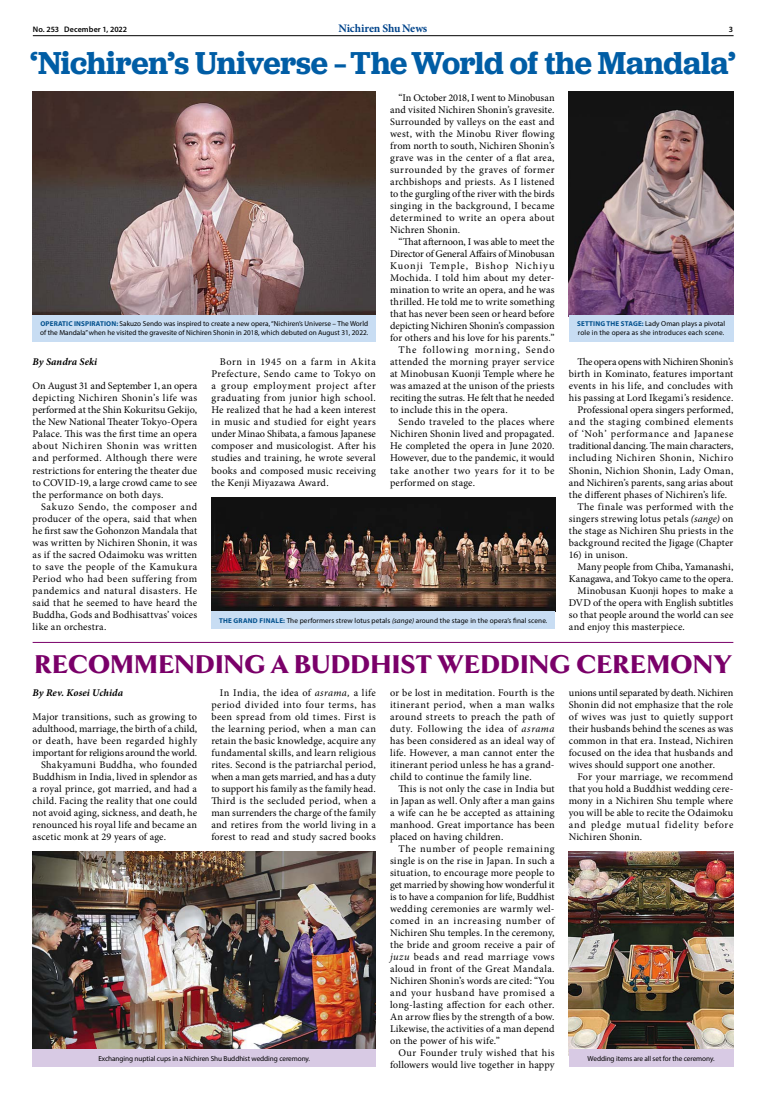
<style>
.page{position:relative;width:766px;height:1100px;background:#fff}
.page>*{position:absolute;margin:0;border:0;box-sizing:border-box;transform-origin:0 0}
._201_24_HEAD_CENTER{font:600 33px "Jubilat";letter-spacing:-.005em;color:#005da5}
._201_24_HEAD_CENTER-2{font:800 27px "Goldenbook";letter-spacing:.005em;color:#7a0069}
._228_PAGE_TOP_INFORM{font:700 11.5px "Minion Pro";letter-spacing:-.015em;color:#00448b}
._228_MAIN_TEXT{font:10.2px/12px "Minion Pro";letter-spacing:.015em;color:#000;text-align:justify}
._228_MAIN_FIRST-NO_I{font:10.2px/12px "Minion Pro";letter-spacing:.005em;color:#000;text-align:justify}
.MAIN_TEXT{font:10.2px/12px "Minion Pro";letter-spacing:.015em;color:#000;text-align:justify}
._228_Byline{font:italic 700 10.2px "Minion Pro";letter-spacing:.01em;color:#000}
._228_PAGE_TOP_INFORM-2{font:600 8px "Myriad Pro";letter-spacing:.01em;color:#000}
._228_Boxed_Caption_C{font:7.2px/9px "Myriad Pro";color:#000}
._228_Boxed_Caption_C-2{font:7.2px/9px "Myriad Pro";letter-spacing:.02em;color:#000}
.s1{font-weight:700;font-size:7px;color:#004f8c}
.s2{font-style:italic}
</style>
<div class="page">
<img style="left:212px;top:498px;width:343px;height:113px">
<img style="left:568px;top:91px;width:165px;height:224px">
<hr style="left:33px;top:35px;width:700px;height:1px;background:#000">
<hr style="left:33px;top:642px;width:700px;height:1px;background:#7a0069">
<img style="left:33px;top:851px;width:343px;height:198px">
<img style="left:568px;top:851px;width:165px;height:198px">
<div style="left:33px;top:1049px;width:343px;height:18px;background:#d8cae4"></div>
<div style="left:568px;top:1049px;width:165px;height:18px;background:#d8cae4"></div>
<img style="left:33px;top:91px;width:343px;height:224px">
<div style="left:211px;top:611px;width:344px;height:18px;background:#c8ddf3"></div>
<div style="left:33px;top:315px;width:343px;height:26px;background:#c8ddf3"></div>
<div style="left:568px;top:315px;width:165px;height:26px;background:#c8ddf3"></div>
<p class="_228_PAGE_TOP_INFORM-2" style="left:33px;top:25px;width:96px">No. 253 December 1, 2022</p>
<p class="_228_PAGE_TOP_INFORM" style="left:338px;top:21px;width:90px">Nichiren Shu News</p>
<p class="_228_PAGE_TOP_INFORM-2" style="left:728px;top:25px;width:6px">3</p>
<p class="_201_24_HEAD_CENTER" style="left:30px;top:42px;width:707px">‘Nichiren’s Universe – The World of the Mandala’</p>
<p class="_228_MAIN_TEXT" style="left:390px;top:92px;width:166px;text-indent:9px">“In October 2018, I went to Minobusan and visited Nichiren Shonin’s gravesite.<br>Surrounded by valleys on the east and west, with the Minobu River flowing from north to south, Nichiren Shonin’s grave was in the center of a flat area, surrounded by the graves of former archbishops and priests. As I listened to the gurgling of the river with the birds singing in the background, I became determined to write an opera about Nichren Shonin.</p>
<p class="_228_MAIN_TEXT" style="left:390px;top:236px;width:166px;text-indent:9px">“That afternoon, I was able to meet the Director of General Affairs of Minobusan Kuonji Temple, Bishop Nichiyu Mochida. I told him about my deter&shy;mination to write an opera, and he was thrilled. He told me to write something that has never been seen or heard before depicting Nichiren Shonin’s compassion for others and his love for his parents.”</p>
<p class="_228_MAIN_TEXT" style="left:390px;top:344px;width:166px;text-indent:9px">The following morning, Sendo attended the morning prayer service at Minobusan Kuonji Temple where he was amazed at the unison of the priests reciting the sutras. He felt that he needed to include this in the opera.</p>
<p class="_228_MAIN_TEXT" style="left:390px;top:416px;width:166px;text-indent:9px">Sendo traveled to the places where Nichiren Shonin lived and propagated.<br>He completed the opera in June 2020.<br>However, due to the pandemic, it would take another two years for it to be performed on stage.</p>
<p class="_228_Boxed_Caption_C" style="left:40px;top:319px;width:329px"><span class="s1">OPERATIC INSPIRATION:</span> Sakuzo Sendo was inspired to create a new opera, “Nichiren’s Universe – The World of the Mandala” when he visited the gravesite of Nichiren Shonin in 2018, which debuted on August 31, 2022.</p>
<p class="_228_Boxed_Caption_C-2" style="left:577px;top:319px;width:149px"><span class="s1">SETTING THE STAGE:</span> Lady Oman plays a pivotal role in the opera as she introduces each scene.</p>
<p class="MAIN_TEXT" style="left:568px;top:356px;width:166px;text-indent:9px">The opera opens with Nichiren Shonin’s birth in Kominato, features important events in his life, and concludes with his passing at Lord Ikegami’s residence.</p>
<p class="_228_MAIN_TEXT" style="left:568px;top:404px;width:166px;text-indent:9px">Professional opera singers performed, and the staging combined elements of ‘Noh’ performance and Japanese traditional dancing. The main characters, including Nichiren Shonin, Nichiro Shonin, Nichion Shonin, Lady Oman, and Nichiren’s parents, sang arias about the different phases of Nichiren’s life.</p>
<p class="_228_MAIN_TEXT" style="left:568px;top:500px;width:166px;text-indent:9px">The finale was performed with the singers strewing lotus petals <span class="s2">(sange)</span> on the stage as Nichiren Shu priests in the background recited the Jigage (Chapter</p>
<p class="_228_MAIN_TEXT" style="left:568px;top:548px;width:60px">16) in unison.</p>
<p class="_228_MAIN_TEXT" style="left:568px;top:560px;width:166px;text-align:right">Many people from Chiba, Yamanashi,<br>Kanagawa, and Tokyo came to the opera.</p>
<p class="_228_MAIN_TEXT" style="left:568px;top:584px;width:166px;text-indent:9px">Minobusan Kuonji hopes to make a DVD of the opera with English subtitles so that people around the world can see and enjoy this masterpiece.</p>
<p class="_228_MAIN_TEXT" style="left:211px;top:356px;width:166px;text-indent:9px">Born in 1945 on a farm in Akita Prefecture, Sendo came to Tokyo on a group employment project after graduating from junior high school.<br>He realized that he had a keen interest in music and studied for eight years under Minao Shibata, a famous Japanese composer and musicologist. After his studies and training, he wrote several books and composed music receiving the Kenji Miyazawa Award.</p>
<p class="_228_Byline" style="left:33px;top:355px;width:66px">By Sandra Seki</p>
<p class="_228_MAIN_FIRST-NO_I" style="left:33px;top:380px;width:166px">On August 31 and September 1, an opera depicting Nichiren Shonin’s life was performed at the Shin Kokuritsu Gekijo, the New National Theater Tokyo-Opera Palace. This was the first time an opera about Nichiren Shonin was written and performed. Although there were restrictions for entering the theater due to COVID-19, a large crowd came to see the performance on both days.</p>
<p class="_228_MAIN_TEXT" style="left:33px;top:500px;width:166px;text-indent:9px">Sakuzo Sendo, the composer and producer of the opera, said that when he first saw the Gohonzon Mandala that was written by Nichiren Shonin, it was as if the sacred Odaimoku was written to save the people of the Kamukura Period who had been suffering from pandemics and natural disasters. He said that he seemed to have heard the Buddha, Gods and Bodhisattvas’ voices like an orchestra.</p>
<p class="_228_Boxed_Caption_C" style="left:219px;top:616px;width:330px"><span class="s1">THE GRAND FINALE:</span> The performers strew lotus petals <span class="s2">(sange)</span> around the stage in the opera’s final scene.</p>
<p class="_201_24_HEAD_CENTER-2" style="left:34px;top:648px;width:698px">RECOMMENDING A BUDDHIST WEDDING CEREMONY</p>
<p class="_228_Byline" style="left:33px;top:685px;width:92px">By Rev. Kosei Uchida</p>
<p class="_228_MAIN_FIRST-NO_I" style="left:33px;top:710px;width:166px">Major transitions, such as growing to adulthood, marriage, the birth of a child, or death, have been regarded highly important for religions around the world.</p>
<p class="_228_MAIN_TEXT" style="left:33px;top:758px;width:166px;text-indent:9px">Shakyamuni Buddha, who founded Buddhism in India, lived in splendor as a royal prince, got married, and had a child. Facing the reality that one could not avoid aging, sickness, and death, he renounced his royal life and became an ascetic monk at 29 years of age.</p>
<p class="_228_MAIN_TEXT" style="left:211px;top:686px;width:166px;text-indent:9px">In India, the idea of <span class="s2">asrama,</span> a life period divided into four terms, has been spread from old times. First is the learning period, when a man can retain the basic knowledge, acquire any fundamental skills, and learn religious rites. Second is the patriarchal period, when a man gets married, and has a duty to support his family as the family head.<br>Third is the secluded period, when a man surrenders the charge of the family and retires from the world living in a forest to read and study sacred books</p>
<p class="_228_MAIN_TEXT" style="left:390px;top:686px;width:166px">or be lost in meditation. Fourth is the itinerant period, when a man walks around streets to preach the path of duty. Following the idea of <span class="s2">asrama </span>has been considered as an ideal way of life. However, a man cannot enter the itinerant period unless he has a grand&shy;child to continue the family line.</p>
<p class="_228_MAIN_TEXT" style="left:390px;top:782px;width:166px;text-indent:9px">This is not only the case in India but in Japan as well. Only after a man gains a wife can he be accepted as attaining manhood. Great importance has been placed on having children.</p>
<p class="_228_MAIN_TEXT" style="left:390px;top:842px;width:166px;text-indent:9px">The number of people remaining single is on the rise in Japan. In such a situation, to encourage more people to get married by showing how wonderful it is to have a companion for life, Buddhist wedding ceremonies are warmly wel&shy;comed in an increasing number of Nichiren Shu temples. In the ceremony, the bride and groom receive a pair of <span class="s2">juzu</span> beads and read marriage vows aloud in front of the Great Mandala.<br>Nichiren Shonin’s words are cited: “You and your husband have promised a long-lasting affection for each other.<br>An arrow flies by the strength of a bow.<br>Likewise, the activities of a man depend on the power of his wife.”</p>
<p class="_228_MAIN_TEXT" style="left:390px;top:1046px;width:166px;text-align:right">Our Founder truly wished that his followers would live together in happy</p>
<p class="_228_MAIN_TEXT" style="left:568px;top:686px;width:166px">unions until separated by death. Nichiren Shonin did not emphasize that the role of wives was just to quietly support their husbands behind the scenes as was common in that era. Instead, Nichiren focused on the idea that husbands and wives should support one another.</p>
<p class="_228_MAIN_TEXT" style="left:568px;top:770px;width:166px;text-indent:9px">For your marriage, we recommend that you hold a Buddhist wedding cere&shy;mony in a Nichiren Shu temple where you will be able to recite the Odaimoku and pledge mutual fidelity before Nichiren Shonin.</p>
<p class="_228_Boxed_Caption_C" style="left:98px;top:1054px;width:213px">Exchanging nuptial cups in a Nichiren Shu Buddhist wedding ceremony.</p>
<p class="_228_Boxed_Caption_C" style="left:587px;top:1054px;width:128px">Wedding items are all set for the ceremony.</p>
</div>
